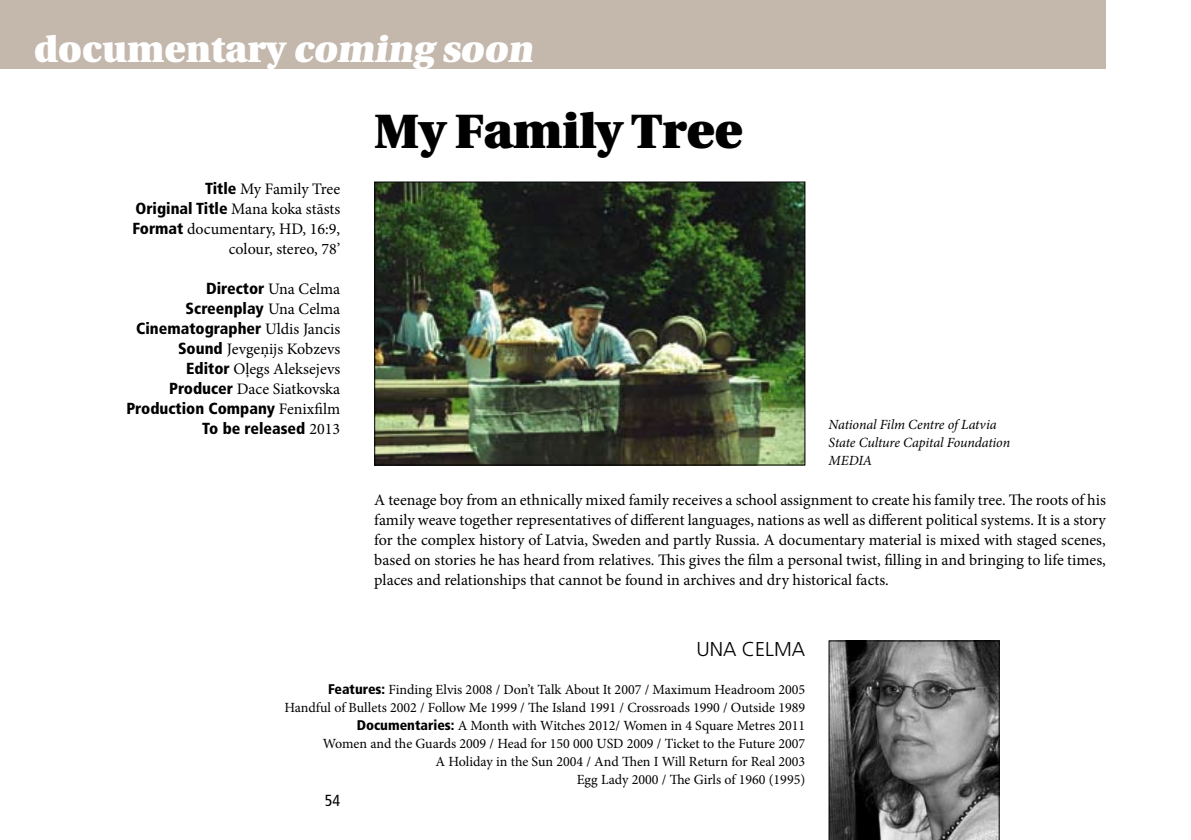
<style>
.page{position:relative;width:1191px;height:840px;background:#fff}
.page>*{position:absolute;margin:0;border:0;box-sizing:border-box;transform-origin:0 0}
.t1{font:900 48px "Utopia CE";letter-spacing:-.01em;color:#000}
.t2{font:900 36px "Utopia CE";color:#fff}
.t3{font:300 20px "Frutiger CE";color:#000}
.t4{font:16px/20px "Minion Pro";color:#000;text-align:right}
.t5{font:900 condensed 16px/20px "Frutiger CE";color:#000;text-align:right}
.t6{font:condensed 16px "Frutiger CE";color:#000}
.t7{font:14px/18px "Minion Pro";color:#000;text-align:right}
.t8{font:italic 14px/18px "Minion Pro";letter-spacing:-.01em;color:#000}
.s1{font-family:"Frutiger CE";font-weight:900;font-stretch:condensed}
.s2{font-family:"Minion Pro";font-weight:400;font-stretch:normal}
</style>
<div class="page">
<svg style="left:828px;top:640px;width:171px;height:199px;background:#6c6c6c"></svg>
<img style="left:376px;top:183px;width:427px;height:280px">
<div style="left:374px;top:181px;width:431px;height:284px;border:1px solid #000"></div>
<div style="left:0;top:0;width:1106px;height:68px;background:#c4b7ac"></div>
<h2 class="t2" style="left:34px;top:29px;width:506px">documentary coming soon</h2>
<p class="t4" style="left:132px;top:178px;width:209px"><span class="s1">Title</span> My Family Tree<br><span class="s1">Original Title</span> Mana koka stāsts<br><span class="s1">Format</span> documentary, HD, 16:9, colour, stereo, 78’</p>
<p class="t5" style="left:136px;top:278px;width:205px">Director <span class="s2">Una Celma<br></span>Screenplay <span class="s2">Una Celma<br></span>Cinematographer <span class="s2">Uldis Jancis</span></p>
<p class="t4" style="left:169px;top:338px;width:173px"><span class="s1">Sound</span> Jevgeņijs Kobzevs<br><span class="s1">Editor</span> Oļegs Aleksejevs<br><span class="s1">Producer</span> Dace Siatkovska</p>
<p class="t5" style="left:126px;top:398px;width:215px">Production Company <span class="s2">Fenixfilm<br></span>To be released <span class="s2">2013</span></p>
<h1 class="t1" style="left:374px;top:103px;width:370px">My Family Tree</h1>
<p class="t8" style="left:828px;top:415px;width:183px">National Film Centre of Latvia<br>State Culture Capital Foundation<br>MED IA</p>
<p class="t4" style="left:374px;top:490px;width:733px;text-align:justify">A teenage boy from an ethnically mixed family receives a school assignment to create his family tree. The roots of his family weave together representatives of different languages, nations as well as different political systems. It is a story for the complex history of Latvia, Sweden and partly Russia. A documentary material is mixed with staged scenes, based on stories he has heard from relatives. This gives the film a personal twist, filling in and bringing to life times, places and relationships that cannot be found in archives and dry historical facts.</p>
<p class="t3" style="left:696px;top:637px;width:110px">UNA CELMA</p>
<p class="t7" style="left:284px;top:680px;width:522px"><span class="s1">Features:</span> Finding Elvis 2008 / Don’t Talk About It 2007 / Maximum Headroom 2005<br>Handful of Bullets 2002 / Follow Me 1999 / The Island 1991 / Crossroads 1990 / Outside 1989<br><span class="s1">Documentaries:</span> A Month with Witches 2012/ Women in 4 Square Metres 2011<br>Women and the Guards 2009 / Head for 150 000 USD 2009 / Ticket to the Future 2007<br>A Holiday in the Sun 2004 / And Then I Will Return for Real 2003<br>Egg Lady 2000 / The Girls of 1960 (1995)</p>
<p class="t6" style="left:325px;top:790px;width:17px">54</p>
</div>
